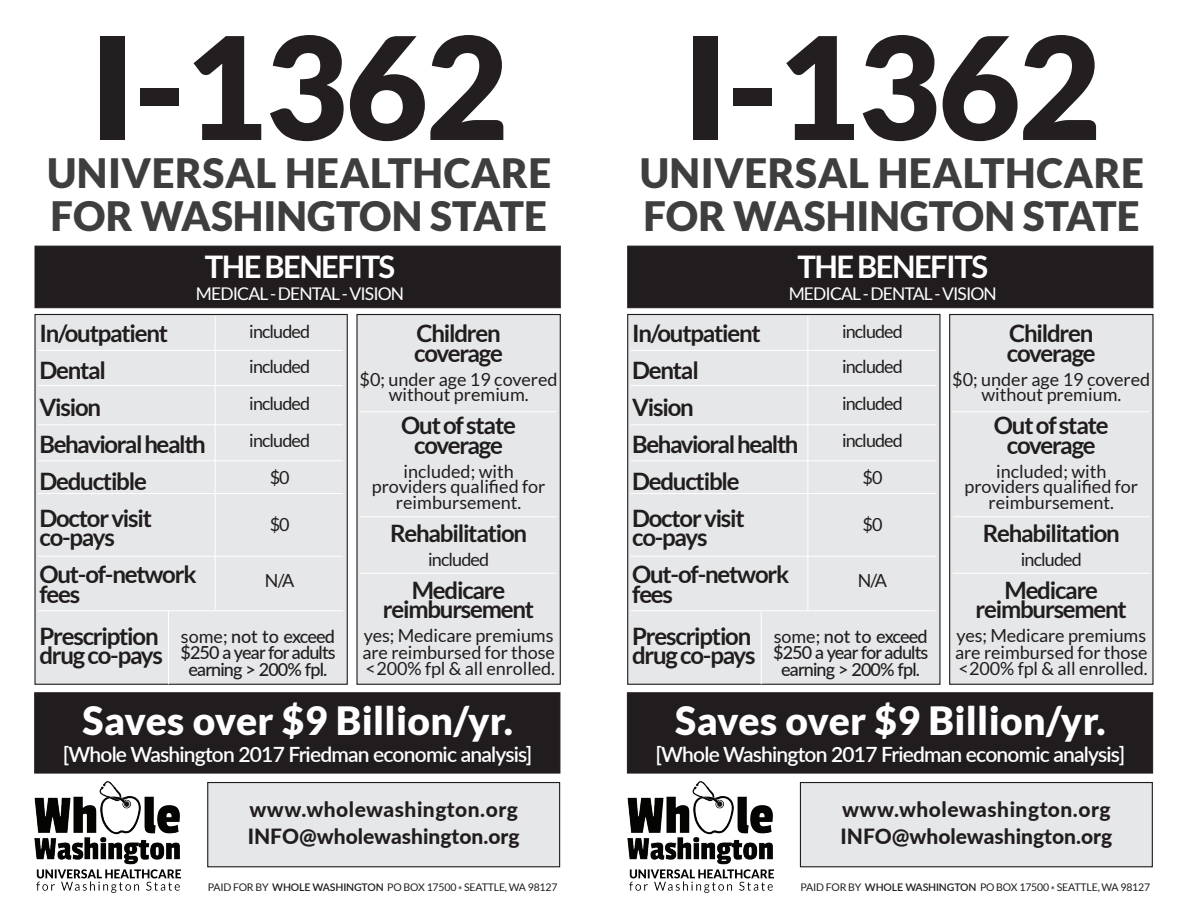
<style>
.page{position:relative;width:1188px;height:918px;background:#fff}
.page>*{position:absolute;margin:0;border:0;box-sizing:border-box;transform-origin:0 0}
.t1{font:900 142.5px "Lato";letter-spacing:-.015em;color:#231f20}
.t2{font:900 40.5px/43.5px "Lato";letter-spacing:.005em;color:#3e3e3f}
.t3{font:900 39px "Lato";letter-spacing:.01em;color:#fff}
.t4{font:700 31.2px "Lato";letter-spacing:-.05em;color:#fff}
.t5{font:700 24px/36.9px "Lato";letter-spacing:-.05em;color:#211d1e}
.t6{font:800 21px/27px "Lato";color:#211d1e}
.t7{font:600 21px "Lato";letter-spacing:-.04em;color:#fff}
.t8{font:18px/15.6px "Lato";letter-spacing:-.005em;color:#211d1e;text-align:center}
.t9{font:500 18px/16.5px "Lato";letter-spacing:-.045em;color:#211d1e;text-align:center}
.t10{font:18px/36.9px "Lato";letter-spacing:-.05em;color:#211d1e}
.t11{font:17.55px "Lato";letter-spacing:-.05em;color:#fff}
.t12{font:10.5px "Lato";letter-spacing:-.015em;color:#211d1e}
.s1{font-weight:400}
.s2{font-weight:600}
</style>
<div class="page">
<div style="left:356px;top:314px;width:205px;height:371px;background:#e6e7e9;border:1px solid #211d1e"></div>
<div style="left:35px;top:246px;width:526px;height:62px;background:#211d1e;border:1px solid #211d1e"></div>
<div style="left:34px;top:692px;width:526px;height:81px;background:#211d1e;border:1px solid #211d1e"></div>
<div style="left:207px;top:782px;width:353px;height:85px;background:#e6e7e9;border:1px solid #211d1e"></div>
<div style="left:34px;top:314px;width:314px;height:371px;background:#e6e7e9;border:1px solid #211d1e"></div>
<hr style="left:215px;top:316px;width:1px;height:295px;background:#fff">
<hr style="left:38px;top:350px;width:305px;height:1px;background:#fff">
<hr style="left:359px;top:411px;width:197px;height:1px;background:#fff">
<hr style="left:360px;top:516px;width:197px;height:1px;background:#fff">
<hr style="left:360px;top:573px;width:197px;height:1px;background:#fff">
<hr style="left:38px;top:385px;width:305px;height:1px;background:#fff">
<hr style="left:38px;top:425px;width:305px;height:1px;background:#fff">
<hr style="left:38px;top:461px;width:305px;height:1px;background:#fff">
<hr style="left:38px;top:556px;width:305px;height:1px;background:#fff">
<hr style="left:38px;top:493px;width:305px;height:1px;background:#fff">
<hr style="left:38px;top:611px;width:305px;height:1px;background:#fff">
<hr style="left:168px;top:611px;width:1px;height:73px;background:#fff">
<img style="left:37px;top:869px;width:144px;height:24px">
<img style="left:34px;top:781px;width:146px;height:84px">
<div style="left:949px;top:314px;width:205px;height:371px;background:#e6e7e9;border:1px solid #211d1e"></div>
<div style="left:627px;top:246px;width:526px;height:62px;background:#211d1e;border:1px solid #211d1e"></div>
<div style="left:627px;top:692px;width:526px;height:81px;background:#211d1e;border:1px solid #211d1e"></div>
<div style="left:800px;top:782px;width:353px;height:85px;background:#e6e7e9;border:1px solid #211d1e"></div>
<div style="left:627px;top:314px;width:314px;height:371px;background:#e6e7e9;border:1px solid #211d1e"></div>
<hr style="left:808px;top:316px;width:1px;height:295px;background:#fff">
<hr style="left:631px;top:350px;width:305px;height:1px;background:#fff">
<hr style="left:952px;top:411px;width:197px;height:1px;background:#fff">
<hr style="left:953px;top:516px;width:197px;height:1px;background:#fff">
<hr style="left:953px;top:573px;width:197px;height:1px;background:#fff">
<hr style="left:631px;top:385px;width:305px;height:1px;background:#fff">
<hr style="left:631px;top:425px;width:305px;height:1px;background:#fff">
<hr style="left:631px;top:461px;width:305px;height:1px;background:#fff">
<hr style="left:631px;top:556px;width:305px;height:1px;background:#fff">
<hr style="left:631px;top:493px;width:305px;height:1px;background:#fff">
<hr style="left:631px;top:611px;width:305px;height:1px;background:#fff">
<hr style="left:761px;top:611px;width:1px;height:73px;background:#fff">
<img style="left:629px;top:869px;width:144px;height:24px">
<img style="left:627px;top:781px;width:146px;height:84px">
<h1 class="t1" style="left:90px;top:4px;width:420px">I-1362</h1>
<h2 class="t2" style="left:47px;top:150px;width:506px">UNIVERSAL HEALTHCARE<br>FOR WASHINGTON STATE</h2>
<h3 class="t4" style="left:205px;top:249px;width:192px">THE BENEFITS</h3>
<p class="t11" style="left:196px;top:284px;width:210px">MEDICAL - DENTAL - VISION</p>
<p class="t5" style="left:39px;top:314px;width:168px">In/outpatient<br>Dental<br>Vision<br>Behavioral health<br>Deductible<br>Doctor visit</p>
<p class="t5" style="left:39px;top:519px;width:159px">co-pays<br>Out-of-network</p>
<p class="t5" style="left:39px;top:572px;width:121px;line-height:42px">fees<br>Prescription</p>
<p class="t5" style="left:39px;top:636px;width:125px">drug co-pays</p>
<p class="t5" style="left:414px;top:323px;width:90px;line-height:19.5px">Children coverage</p>
<p class="t8" style="left:360px;top:371px;width:200px">$0; under age 19 covered without premium.</p>
<p class="t5" style="left:401px;top:415px;width:116px;line-height:19.5px;text-align:center">Out of state coverage</p>
<p class="t8" style="left:372px;top:463px;width:175px">included; with providers qualified for reimbursement.</p>
<p class="t5" style="left:390px;top:514px;width:139px">Rehabilitation</p>
<p class="t10" style="left:428px;top:541px;width:62px">included</p>
<p class="t5" style="left:383px;top:580px;width:153px;line-height:19.5px;text-align:center">Medicare reimbursement</p>
<p class="t8" style="left:362px;top:627px;width:194px;line-height:16.5px;text-align:justify">yes; Medicare premiums are reimbursed for those &lt;200% fpl &amp; all enrolled.</p>
<h3 class="t3" style="left:83px;top:697px;width:432px">Saves over $9 Billion/yr.</h3>
<p class="t7" style="left:63px;top:739px;width:471px">[Whole Washington 2017 Friedman economic analysis]</p>
<p class="t6" style="left:248px;top:795px;width:273px">www.wholewashington.org<br>INFO@wholewashington.org</p>
<p class="t10" style="left:249px;top:314px;width:62px;line-height:35px">included included</p>
<p class="t10" style="left:249px;top:385px;width:62px;text-align:center">included included $0</p>
<p class="t8" style="left:270px;top:516px;width:21px">$0</p>
<p class="t8" style="left:265px;top:572px;width:31px">N/A</p>
<p class="t9" style="left:180px;top:627px;width:157px"><span class="s1">some;</span> not to exceed $250 a year for adults earning &gt; 200% fpl.</p>
<p class="t12" style="left:208px;top:881px;width:351px">PAID FOR BY <span class="s2">WHOLE WASHINGTON</span> PO BOX 17500 * SEATTLE, WA 98127</p>
<h1 class="t1" style="left:683px;top:4px;width:420px">I-1362</h1>
<h2 class="t2" style="left:640px;top:150px;width:506px">UNIVERSAL HEALTHCARE<br>FOR WASHINGTON STATE</h2>
<h3 class="t4" style="left:797px;top:249px;width:192px">THE BENEFITS</h3>
<p class="t11" style="left:789px;top:284px;width:210px">MEDICAL - DENTAL - VISION</p>
<p class="t5" style="left:632px;top:314px;width:168px">In/outpatient<br>Dental<br>Vision<br>Behavioral health<br>Deductible<br>Doctor visit</p>
<p class="t5" style="left:632px;top:519px;width:159px">co-pays<br>Out-of-network</p>
<p class="t5" style="left:632px;top:572px;width:121px;line-height:42px">fees<br>Prescription</p>
<p class="t5" style="left:632px;top:636px;width:125px">drug co-pays</p>
<p class="t5" style="left:1007px;top:323px;width:90px;line-height:19.5px">Children coverage</p>
<p class="t8" style="left:952px;top:371px;width:200px">$0; under age 19 covered without premium.</p>
<p class="t5" style="left:994px;top:415px;width:116px;line-height:19.5px;text-align:center">Out of state coverage</p>
<p class="t8" style="left:964px;top:463px;width:175px">included; with providers qualified for reimbursement.</p>
<p class="t5" style="left:983px;top:514px;width:139px">Rehabilitation</p>
<p class="t10" style="left:1021px;top:541px;width:62px">included</p>
<p class="t5" style="left:976px;top:580px;width:153px;line-height:19.5px;text-align:center">Medicare reimbursement</p>
<p class="t8" style="left:955px;top:627px;width:194px;line-height:16.5px;text-align:justify">yes; Medicare premiums are reimbursed for those &lt;200% fpl &amp; all enrolled.</p>
<h3 class="t3" style="left:675px;top:697px;width:432px">Saves over $9 Billion/yr.</h3>
<p class="t7" style="left:656px;top:739px;width:471px">[Whole Washington 2017 Friedman economic analysis]</p>
<p class="t6" style="left:840px;top:795px;width:273px">www.wholewashington.org<br>INFO@wholewashington.org</p>
<p class="t10" style="left:842px;top:314px;width:62px;line-height:35px">included included</p>
<p class="t10" style="left:842px;top:385px;width:62px;text-align:center">included included $0</p>
<p class="t8" style="left:862px;top:516px;width:21px">$0</p>
<p class="t8" style="left:858px;top:572px;width:31px">N/A</p>
<p class="t9" style="left:773px;top:627px;width:157px"><span class="s1">some;</span> not to exceed $250 a year for adults earning &gt; 200% fpl.</p>
<p class="t12" style="left:801px;top:881px;width:351px">PAID FOR BY <span class="s2">WHOLE WASHINGTON</span> PO BOX 17500 * SEATTLE, WA 98127</p>
</div>
